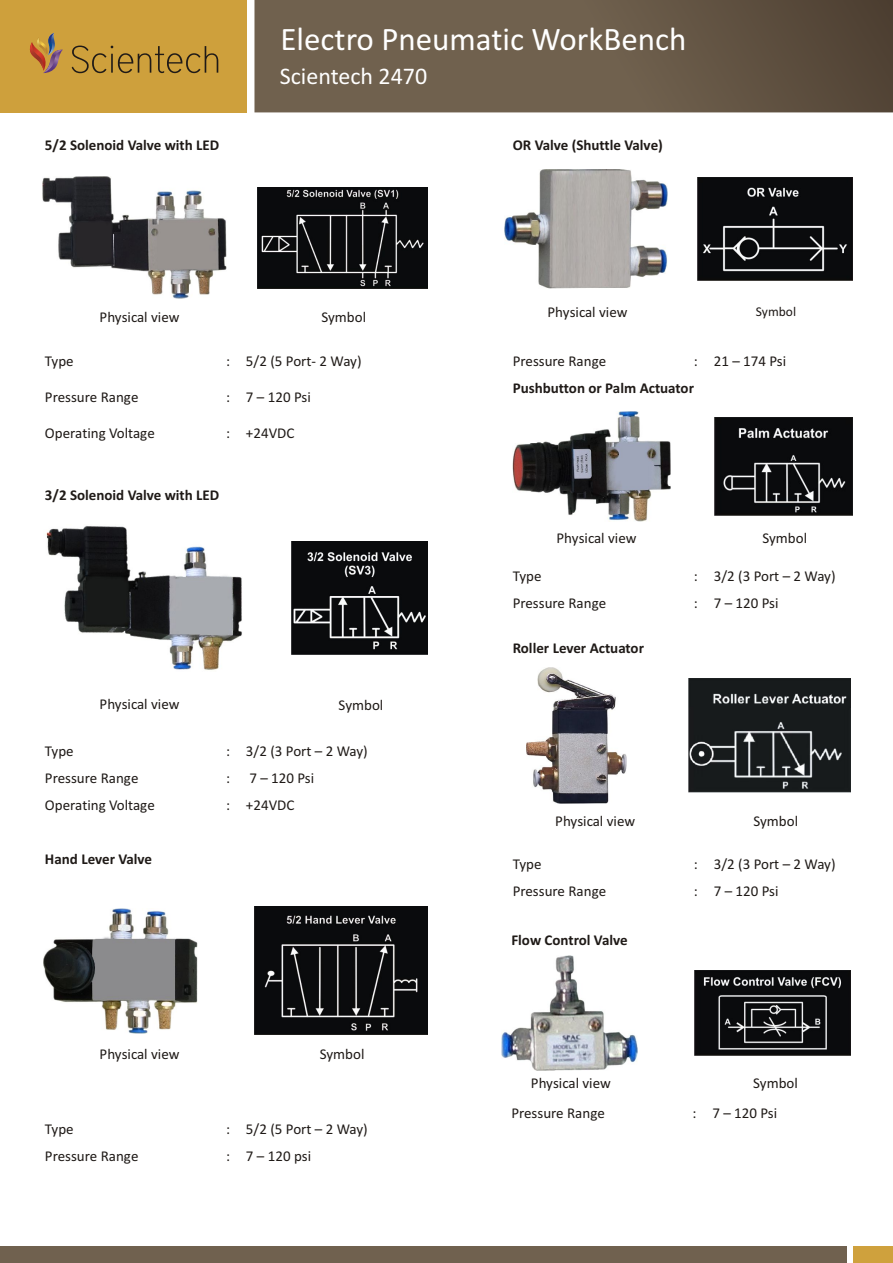
<style>
.page{position:relative;width:893px;height:1263px;background:#fff}
.page>*{position:absolute;margin:0;border:0;box-sizing:border-box;transform-origin:0 0}
.t1{font:33px "Calibri";color:#fff}
.t2{font:24px "Calibri";color:#fff}
.t3{font:15px "Calibri";color:#1f1a17}
.t4{font:700 15px "Calibri";color:#1f1a17}
.t5{font:13.5px "Calibri";color:#1f1a17}
</style>
<div class="page">
<img style="left:43px;top:177px;width:183px;height:122px">
<img style="left:46px;top:526px;width:196px;height:144px">
<img style="left:292px;top:541px;width:136px;height:113px">
<img style="left:44px;top:908px;width:153px;height:125px">
<img style="left:505px;top:170px;width:163px;height:118px">
<img style="left:697px;top:177px;width:156px;height:104px">
<img style="left:512px;top:412px;width:158px;height:109px">
<img style="left:714px;top:418px;width:139px;height:97px">
<img style="left:258px;top:187px;width:170px;height:101px">
<img style="left:254px;top:907px;width:174px;height:128px">
<img style="left:694px;top:970px;width:156px;height:85px">
<img style="left:502px;top:955px;width:135px;height:116px">
<svg style="left:254px;top:0;width:639px;height:112px;background:#685948"></svg>
<div style="left:0;top:0;width:246px;height:112px;background:#cea03c"></div>
<svg style="left:72px;top:46px;width:146px;height:27px"></svg>
<svg style="left:29px;top:33px;width:34px;height:40px"></svg>
<div style="left:0;top:1246px;width:846px;height:17px;background:#70614f"></div>
<div style="left:854px;top:1246px;width:39px;height:17px;background:#cfa13d"></div>
<img style="left:526px;top:667px;width:101px;height:137px">
<img style="left:689px;top:678px;width:161px;height:115px">
<h1 class="t1" style="left:281px;top:25px;width:407px">Electro Pneumatic WorkBench</h1>
<p class="t4" style="left:45px;top:139px;width:176px">5/2 Solenoid Valve with LED</p>
<h2 class="t2" style="left:280px;top:66px;width:149px">Scientech 2470</h2>
<p class="t3" style="left:100px;top:310px;width:81px">Physical view</p>
<p class="t3" style="left:321px;top:310px;width:46px">Symbol</p>
<p class="t3" style="left:45px;top:355px;width:30px">Type</p>
<p class="t3" style="left:226px;top:355px;width:137px">: 5/2 (5 Port- 2 Way)</p>
<p class="t3" style="left:45px;top:391px;width:95px">Pressure Range</p>
<p class="t3" style="left:226px;top:391px;width:86px">: 7 – 120 Psi</p>
<p class="t3" style="left:45px;top:427px;width:111px">Operating Voltage</p>
<p class="t3" style="left:226px;top:427px;width:70px">: +24VDC</p>
<p class="t4" style="left:45px;top:488px;width:176px">3/2 Solenoid Valve with LED</p>
<p class="t3" style="left:100px;top:698px;width:81px">Physical view</p>
<p class="t3" style="left:339px;top:698px;width:46px">Symbol</p>
<p class="t3" style="left:45px;top:745px;width:30px">Type</p>
<p class="t3" style="left:226px;top:745px;width:143px">: 3/2 (3 Port – 2 Way)</p>
<p class="t3" style="left:45px;top:772px;width:95px">Pressure Range</p>
<p class="t3" style="left:226px;top:772px;width:6px">:</p>
<p class="t3" style="left:249px;top:772px;width:66px">7 – 120 Psi</p>
<p class="t3" style="left:45px;top:799px;width:111px">Operating Voltage</p>
<p class="t3" style="left:226px;top:799px;width:70px">: +24VDC</p>
<p class="t4" style="left:45px;top:853px;width:109px">Hand Lever Valve</p>
<p class="t3" style="left:100px;top:1048px;width:81px">Physical view</p>
<p class="t3" style="left:320px;top:1048px;width:46px">Symbol</p>
<p class="t3" style="left:45px;top:1123px;width:30px">Type</p>
<p class="t3" style="left:226px;top:1123px;width:143px">: 5/2 (5 Port – 2 Way)</p>
<p class="t3" style="left:45px;top:1150px;width:95px">Pressure Range</p>
<p class="t3" style="left:226px;top:1150px;width:87px">: 7 – 120 psi</p>
<p class="t4" style="left:513px;top:139px;width:152px">OR Valve (Shuttle Valve)</p>
<p class="t3" style="left:547px;top:305px;width:81px">Physical view</p>
<p class="t5" style="left:756px;top:306px;width:42px">Symbol</p>
<p class="t3" style="left:513px;top:355px;width:95px">Pressure Range</p>
<p class="t3" style="left:694px;top:355px;width:94px">: 21 – 174 Psi</p>
<p class="t4" style="left:513px;top:382px;width:183px">Pushbutton or Palm Actuator</p>
<p class="t3" style="left:556px;top:532px;width:81px">Physical view</p>
<p class="t3" style="left:762px;top:532px;width:46px">Symbol</p>
<p class="t3" style="left:513px;top:569px;width:30px">Type</p>
<p class="t3" style="left:694px;top:569px;width:143px">: 3/2 (3 Port – 2 Way)</p>
<p class="t3" style="left:513px;top:596px;width:95px">Pressure Range</p>
<p class="t3" style="left:694px;top:596px;width:86px">: 7 – 120 Psi</p>
<p class="t4" style="left:513px;top:641px;width:133px">Roller Lever Actuator</p>
<p class="t3" style="left:555px;top:815px;width:81px">Physical view</p>
<p class="t3" style="left:753px;top:815px;width:46px">Symbol</p>
<p class="t3" style="left:513px;top:857px;width:30px">Type</p>
<p class="t3" style="left:694px;top:857px;width:143px">: 3/2 (3 Port – 2 Way)</p>
<p class="t3" style="left:513px;top:884px;width:95px">Pressure Range</p>
<p class="t3" style="left:694px;top:884px;width:86px">: 7 – 120 Psi</p>
<p class="t4" style="left:511px;top:934px;width:118px">Flow Control Valve</p>
<p class="t3" style="left:531px;top:1077px;width:81px">Physical view</p>
<p class="t3" style="left:753px;top:1077px;width:46px">Symbol</p>
<p class="t3" style="left:511px;top:1106px;width:95px">Pressure Range</p>
<p class="t3" style="left:693px;top:1106px;width:86px">: 7 – 120 Psi</p>
</div>
